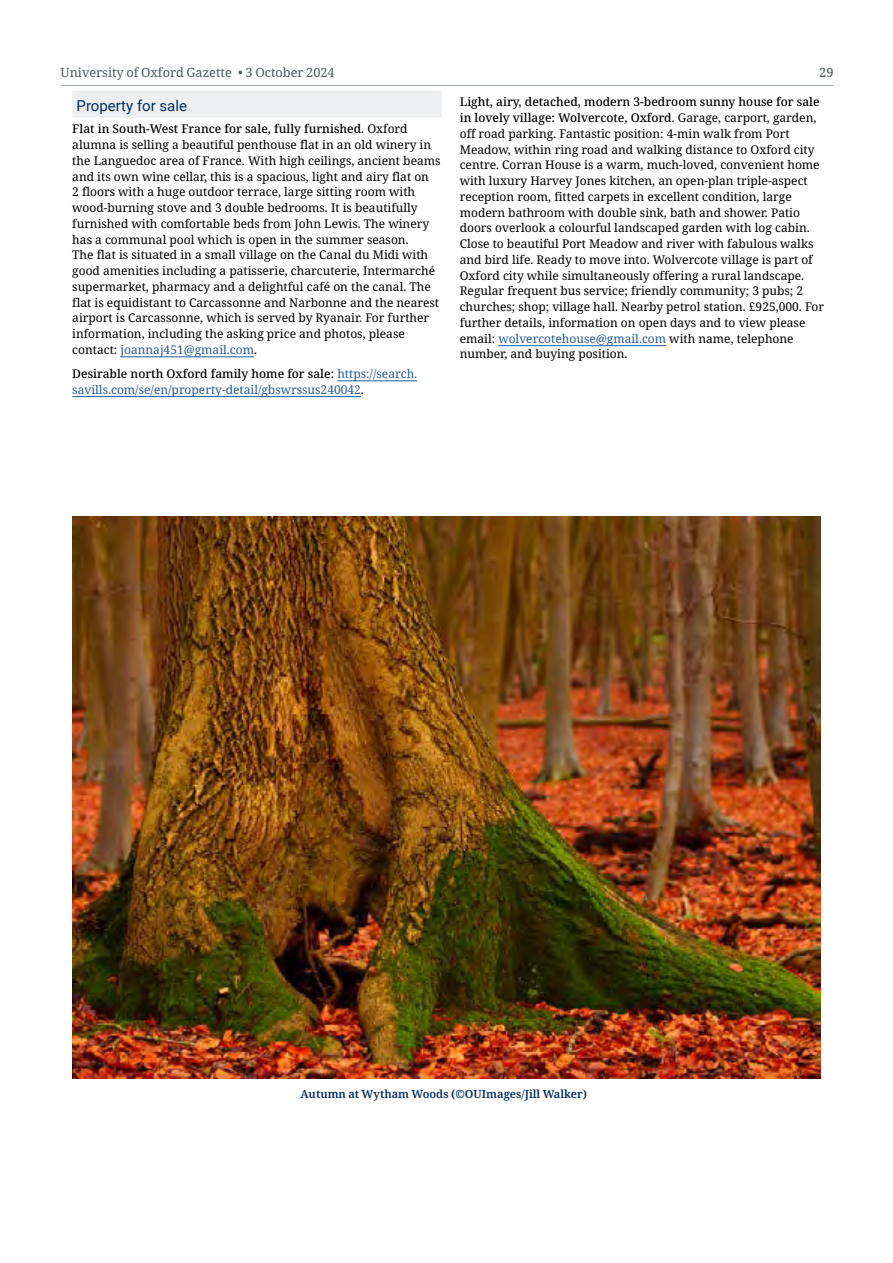
<style>
.page{position:relative;width:893px;height:1263px;background:#fff}
.page>*{position:absolute;margin:0;border:0;box-sizing:border-box;transform-origin:0 0}
.Advert_category_heading_-_1_column{font:15px "Roboto";color:#002e5f}
.t1{font:12.75px "Noto Serif";color:#4d595f}
.t2{font:500 12.75px "Noto Serif";color:#4d595f}
.Advert_body_text{font:12px/15.8px "Noto Serif";color:#000}
.Advert_body_text-2{font:12px/15.8px "Noto Serif";color:#275b9b}
.t3{font:600 11.25px "Noto Serif";color:#002e5f}
.s1{font-weight:500}
.s2{color:#275b9b}
.s3{font-weight:500;color:#000}
.s4{color:#000}
</style>
<div class="page">
<hr style="left:62px;top:85px;width:771px;height:1px;background:#a5afb5">
<div style="left:72px;top:91px;width:370px;height:27px;background:#edeff1"></div>
<hr style="left:121px;top:357px;width:133px;height:1px;background:#275b9b">
<hr style="left:337px;top:381px;width:80px;height:1px;background:#275b9b">
<hr style="left:72px;top:396px;width:289px;height:1px;background:#275b9b">
<hr style="left:498px;top:345px;width:168px;height:1px;background:#275b9b">
<img style="left:72px;top:517px;width:749px;height:561px">
<p class="t1" style="left:61px;top:64px;width:276px">University of Oxford Gazette • 3 October 2024</p>
<p class="t2" style="left:819px;top:64px;width:16px">29</p>
<h2 class="Advert_category_heading_-_1_column" style="left:77px;top:95px;width:112px">Property for sale</h2>
<p class="Advert_body_text" style="left:72px;top:121px;width:370px"><span class="s1">Flat in South-West France for sale, fully furnished</span>. Oxford alumna is selling a beautiful penthouse flat in an old winery in the Languedoc area of France. With high ceilings, ancient beams and its own wine cellar, this is a spacious, light and airy flat on<br>2 floors with a huge outdoor terrace, large sitting room with wood-burning stove and 3 double bedrooms. It is beautifully furnished with comfortable beds from John Lewis. The winery has a communal pool which is open in the summer season.<br>The flat is situated in a small village on the Canal du Midi with good amenities including a patisserie, charcuterie, Intermarché supermarket, pharmacy and a delightful café on the canal. The flat is equidistant to Carcassonne and Narbonne and the nearest airport is Carcassonne, which is served by Ryanair. For further information, including the asking price and photos, please contact: <span class="s2">joannaj451@gmail.com</span>.</p>
<p class="Advert_body_text-2" style="left:72px;top:366px;width:346px"><span class="s3">Desirable north Oxford family home for sale:</span> https://search. savills.com/se/en/property-detail/gbswrssus240042<span class="s4">.</span></p>
<p class="Advert_body_text" style="left:460px;top:95px;width:366px"><span class="s1">Light, airy, detached, modern 3-bedroom sunny house for sale in lovely village: Wolvercote, Oxford</span>. Garage, carport, garden, off road parking. Fantastic position: 4-min walk from Port Meadow, within ring road and walking distance to Oxford city centre. Corran House is a warm, much-loved, convenient home with luxury Harvey Jones kitchen, an open-plan triple-aspect reception room, fitted carpets in excellent condition, large modern bathroom with double sink, bath and shower. Patio doors overlook a colourful landscaped garden with log cabin.<br>Close to beautiful Port Meadow and river with fabulous walks and bird life. Ready to move into. Wolvercote village is part of Oxford city while simultaneously offering a rural landscape.<br>Regular frequent bus service; friendly community; 3 pubs; 2 churches; shop; village hall. Nearby petrol station. £925,000. For further details, information on open days and to view please email: <span class="s2">wolvercotehouse@gmail.com</span> with name, telephone number, and buying position.</p>
<p class="t3" style="left:301px;top:1086px;width:288px">Autumn at Wytham Woods (©OUImages/Jill Walker)</p>
</div>
